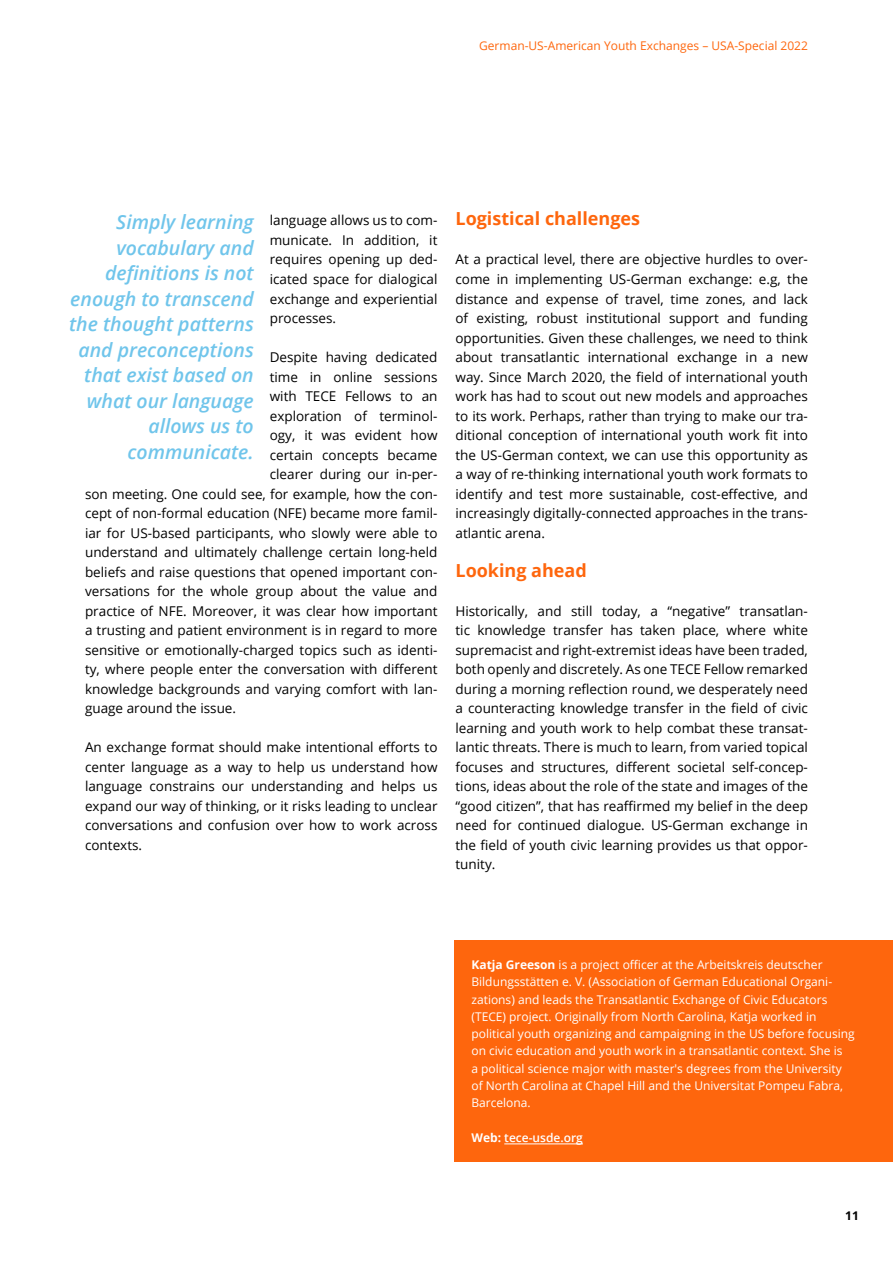
<style>
.page{position:relative;width:893px;height:1263px;background:#fff}
.page>*{position:absolute;margin:0;border:0;box-sizing:border-box;transform-origin:0 0}
.Zitat{font:italic 600 19.5px/25.5px "Open Sans";color:#70c5eb;text-align:right}
.t1{font:700 18px "Open Sans";color:#fe660d}
.Copy_9{font:13.5px/19.5px "Open Sans";color:#000;text-align:justify}
.Kontakt{font:12px/17.2px "Open Sans";color:#fff}
.t2{font:12px "Open Sans";color:#fe660d}
.Kontakt-2{font:600 12px "Open Sans";color:#fff}
.t3{font:700 12px "Open Sans";color:#000}
.s1{font-weight:700}
</style>
<div class="page">
<div style="left:454px;top:940px;width:439px;height:221px;background:#fe660d"></div>
<hr style="left:504px;top:1143px;width:79px;height:1px;background:#fff">
<p class="t2" style="left:479px;top:37px;width:330px">German-US-American Youth Exchanges – USA-Special 2022</p>
<p class="Zitat" style="left:69px;top:209px;width:186px">Simply learning vocabulary and definitions is not enough to transcend the thought patterns and preconceptions that exist based on what our language allows us to communicate.</p>
<p class="Copy_9" style="left:270px;top:210px;width:169px">language allows us to com&shy;municate. In addition, it requires opening up ded&shy;icated space for dialogical exchange and experiential processes.</p>
<p class="Copy_9" style="left:270px;top:347px;width:169px">Despite having dedicated</p>
<p class="Copy_9" style="left:270px;top:366px;width:169px">time in online sessions</p>
<p class="Copy_9" style="left:270px;top:386px;width:169px">with TECE Fellows to an</p>
<p class="Copy_9" style="left:270px;top:405px;width:169px">exploration of terminol-</p>
<p class="Copy_9" style="left:270px;top:425px;width:169px">ogy, it was evident how</p>
<p class="Copy_9" style="left:270px;top:444px;width:169px">certain concepts became</p>
<p class="Copy_9" style="left:270px;top:464px;width:169px">clearer during our in-per-</p>
<p class="Copy_9" style="left:85px;top:483px;width:354px">son meeting. One could see, for example, how the con-</p>
<p class="Copy_9" style="left:85px;top:503px;width:354px">cept of non-formal education (NFE) became more famil-</p>
<p class="Copy_9" style="left:85px;top:522px;width:354px">iar for US-based participants, who slowly were able to</p>
<p class="Copy_9" style="left:85px;top:542px;width:354px">understand and ultimately challenge certain long-held</p>
<p class="Copy_9" style="left:85px;top:561px;width:354px">beliefs and raise questions that opened important con-</p>
<p class="Copy_9" style="left:85px;top:581px;width:354px">versations for the whole group about the value and</p>
<p class="Copy_9" style="left:85px;top:600px;width:354px">practice of NFE. Moreover, it was clear how important</p>
<p class="Copy_9" style="left:85px;top:620px;width:354px">a trusting and patient environment is in regard to more</p>
<p class="Copy_9" style="left:85px;top:639px;width:354px">sensitive or emotionally-charged topics such as identi-</p>
<p class="Copy_9" style="left:85px;top:659px;width:354px">ty, where people enter the conversation with different</p>
<p class="Copy_9" style="left:85px;top:678px;width:354px">knowledge backgrounds and varying comfort with lan-</p>
<p class="Copy_9" style="left:85px;top:698px;width:153px">guage around the issue.</p>
<p class="Copy_9" style="left:85px;top:737px;width:354px">An exchange format should make intentional efforts to center language as a way to help us understand how language constrains our understanding and helps us expand our way of thinking, or it risks leading to unclear conversations and confusion over how to work across contexts.</p>
<h3 class="t1" style="left:455px;top:206px;width:186px">Logistical challenges</h3>
<p class="Copy_9" style="left:455px;top:249px;width:354px">At a practical level, there are objective hurdles to over&shy;come in implementing US-German exchange: e.g, the distance and expense of travel, time zones, and lack of existing, robust institutional support and funding opportunities. Given these challenges, we need to think about transatlantic international exchange in a new way. Since March 2020, the field of international youth work has had to scout out new models and approaches to its work. Perhaps, rather than trying to make our tra&shy;ditional conception of international youth work fit into the US-German context, we can use this opportunity as a way of re-thinking international youth work formats to identify and test more sustainable, cost-effective, and increasingly digitally-connected approaches in the trans&shy;atlantic arena.</p>
<h3 class="t1" style="left:455px;top:557px;width:133px">Looking ahead</h3>
<p class="Copy_9" style="left:455px;top:600px;width:354px">Historically, and still today, a “negative” transatlan&shy;tic knowledge transfer has taken place, where white supremacist and right-extremist ideas have been traded, both openly and discretely. As one TECE Fellow remarked during a morning reflection round, we desperately need a counteracting knowledge transfer in the field of civic learning and youth work to help combat these transat&shy;lantic threats. There is much to learn, from varied topical focuses and structures, different societal self-concep&shy;tions, ideas about the role of the state and images of the “good citizen”, that has reaffirmed my belief in the deep need for continued dialogue. US-German exchange in the field of youth civic learning provides us that oppor&shy;tunity.</p>
<p class="Kontakt" style="left:471px;top:956px;width:385px"><span class="s1">Katja Greeson</span> is a project officer at the Arbeitskreis deutscher Bildungsstätten e. V. (Association of German Educational Organi&shy;zations) and leads the Transatlantic Exchange of Civic Educators (TECE) project. Originally from North Carolina, Katja worked in political youth organizing and campaigning in the US before focusing on civic education and youth work in a transatlantic context. She is<br>a political science major with master's degrees from the University of North Carolina at Chapel Hill and the Universitat Pompeu Fabra, Barcelona.</p>
<p class="Kontakt-2" style="left:471px;top:1129px;width:113px"><span class="s1">Web:</span> tece-usde.org</p>
<p class="t3" style="left:845px;top:1207px;width:15px">11</p>
</div>
